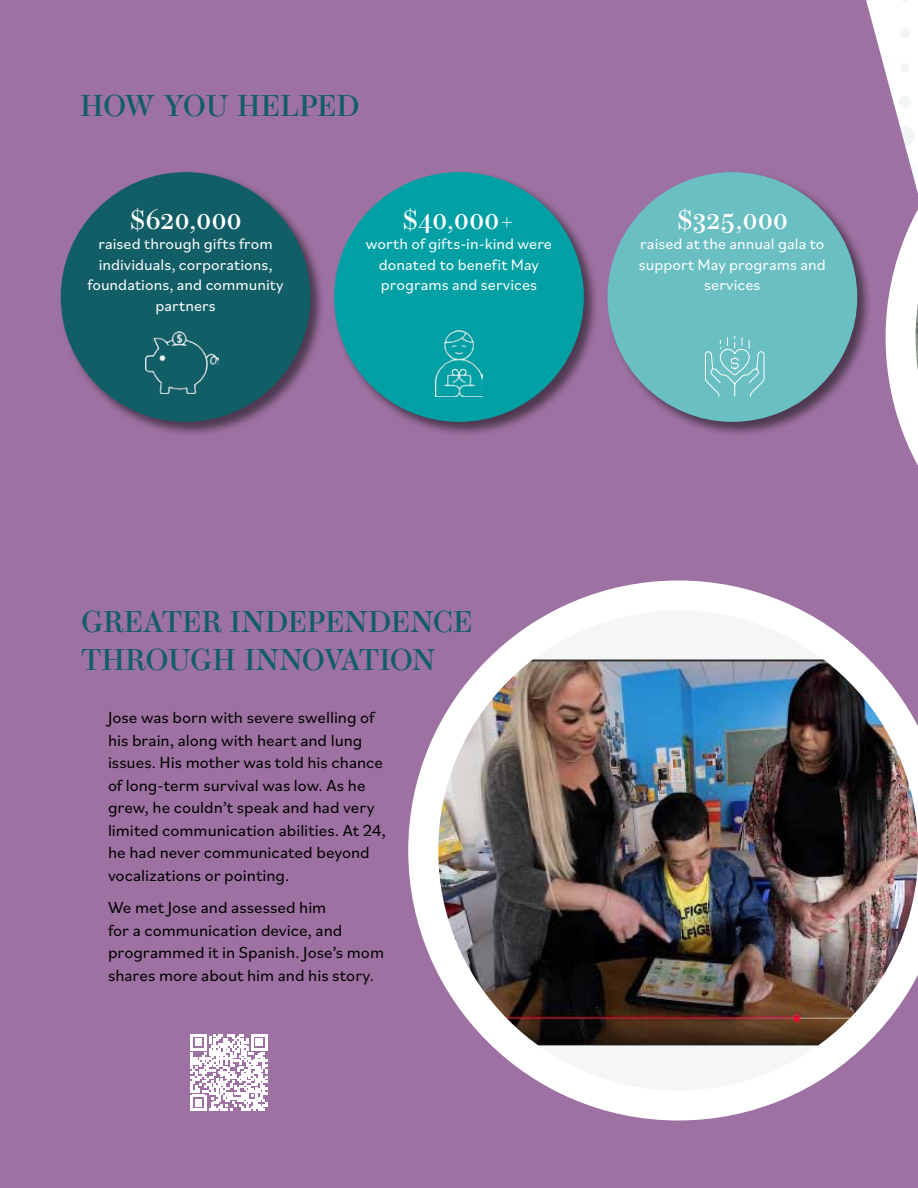
<style>
.page{position:relative;width:918px;height:1188px;background:#9d71a1}
.page>*{position:absolute;margin:0;border:0;box-sizing:border-box;transform-origin:0 0}
.t1{font:500 30px/37.5px "Operetta 8";letter-spacing:-.01em;color:#115e67}
.t2{font:500 28.8px "Operetta 8";letter-spacing:.015em;color:#fff}
.t3{font:16.8px/22.5px "Bilo";color:#000}
.t4{font:15.9px/20.5px "Bilo";letter-spacing:.005em;color:#fff;text-align:center}
.s1{font-weight:600}
</style>
<div class="page">
<div style="left:59px;top:171px;width:266px;height:266px;background:#000;opacity:.5"></div>
<div style="left:61px;top:172px;width:249px;height:250px;background:#115e67;border-radius:50%"></div>
<div style="left:333px;top:171px;width:266px;height:266px;background:#000;opacity:.5"></div>
<div style="left:334px;top:172px;width:250px;height:250px;background:#01a0a4;border-radius:50%"></div>
<div style="left:606px;top:171px;width:266px;height:266px;background:#000;opacity:.5"></div>
<div style="left:608px;top:172px;width:249px;height:250px;background:#6abfc2;border-radius:50%"></div>
<img style="left:145px;top:332px;width:73px;height:62px">
<img style="left:435px;top:330px;width:48px;height:67px">
<img style="left:408px;top:580px;width:510px;height:540px">
<svg style="left:886px;top:68px;width:32px;height:540px"></svg>
<svg style="left:190px;top:1034px;width:77px;height:77px"></svg>
<svg style="left:705px;top:336px;width:60px;height:61px"></svg>
<h1 class="t1" style="left:80px;top:86px;width:281px">HOW YOU HELPED</h1>
<h2 class="t2" style="left:130px;top:202px;width:114px">$620,000</h2>
<p class="t4" style="left:87px;top:233px;width:198px">raised through gifts from individuals, corporations, foundations, and community partners</p>
<h2 class="t2" style="left:402px;top:202px;width:115px">$40,000<span class="s1">+</span></h2>
<p class="t4" style="left:366px;top:233px;width:188px">worth of gifts-in-kind were donated to benefit May programs and services</p>
<h2 class="t2" style="left:677px;top:202px;width:113px">$325,000</h2>
<p class="t4" style="left:639px;top:233px;width:189px">raised at the annual gala to support May programs and services</p>
<h1 class="t1" style="left:81px;top:603px;width:393px">GREATER INDEPENDENCE<br>THROUGH INNOVATION</h1>
<p class="t3" style="left:108px;top:706px;width:279px">Jose was born with severe swelling of his brain, along with heart and lung issues. His mother was told his chance of long-term survival was low. As he grew, he couldn’t speak and had very limited communication abilities. At 24, he had never communicated beyond vocalizations or pointing.</p>
<p class="t3" style="left:108px;top:896px;width:278px">We met Jose and assessed him<br>for a communication device, and programmed it in Spanish. Jose’s mom shares more about him and his story.</p>
</div>
